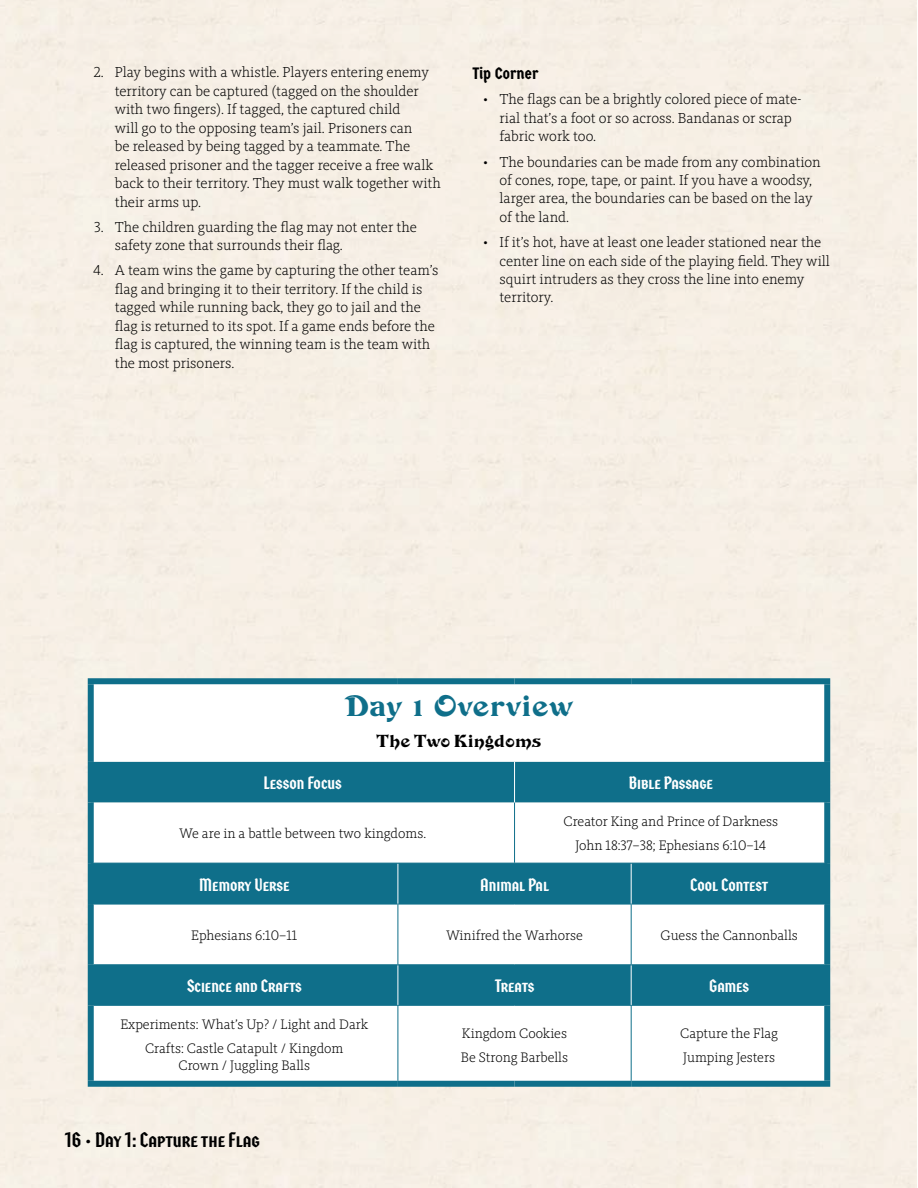
<style>
.page{position:relative;width:918px;height:1188px;background:#fff}
.page>*{position:absolute;margin:0;border:0;box-sizing:border-box;transform-origin:0 0}
.t1{font:31.5px "Devinne D";letter-spacing:.005em;color:#0f6f8a}
.t2{font:21px "Cinder";color:#000}
.t3{font:18.75px "Devinne D";color:#000}
.t4{font:18px "Cinder";color:#fff}
.t5{font:16.5px "Germania One";color:#000}
.t6{font:300 15px/18.5px "Kievit Slab OT";color:#000}
.t7{font:300 14.25px/23.9px "Kievit Slab OT";color:#000;text-align:center}
</style>
<div class="page">
<svg style="left:94px;top:684px;width:730px;height:397px"></svg>
<div style="left:94px;top:762px;width:730px;height:40px;background:#0f6f8a"></div>
<svg style="left:94px;top:864px;width:730px;height:141px;fill:#0f6f8a"></svg>
<div style="left:824px;top:684px;width:6px;height:78px;background:#0f6f8a"></div>
<div style="left:824px;top:802px;width:6px;height:61px;background:#0f6f8a"></div>
<div style="left:824px;top:762px;width:6px;height:40px;background:#0f6f8a"></div>
<div style="left:88px;top:802px;width:6px;height:61px;background:#0f6f8a"></div>
<div style="left:88px;top:904px;width:6px;height:61px;background:#0f6f8a"></div>
<div style="left:824px;top:904px;width:6px;height:61px;background:#0f6f8a"></div>
<div style="left:88px;top:1005px;width:6px;height:76px;background:#0f6f8a"></div>
<div style="left:824px;top:1005px;width:6px;height:76px;background:#0f6f8a"></div>
<div style="left:88px;top:1081px;width:310px;height:6px;background:#0f6f8a"></div>
<div style="left:398px;top:1081px;width:117px;height:6px;background:#0f6f8a"></div>
<div style="left:515px;top:1081px;width:116px;height:6px;background:#0f6f8a"></div>
<div style="left:631px;top:1081px;width:199px;height:6px;background:#0f6f8a"></div>
<hr style="left:514px;top:802px;width:1px;height:61px;background:#0f6f8a">
<hr style="left:94px;top:904px;width:304px;height:1px;background:#0f6f8a">
<hr style="left:398px;top:904px;width:117px;height:1px;background:#0f6f8a">
<hr style="left:398px;top:904px;width:1px;height:60px;background:#0f6f8a">
<hr style="left:515px;top:904px;width:116px;height:1px;background:#0f6f8a">
<hr style="left:631px;top:904px;width:193px;height:1px;background:#0f6f8a">
<hr style="left:631px;top:904px;width:1px;height:60px;background:#0f6f8a">
<hr style="left:94px;top:1005px;width:304px;height:1px;background:#0f6f8a">
<hr style="left:398px;top:1005px;width:117px;height:1px;background:#0f6f8a">
<hr style="left:398px;top:1006px;width:1px;height:75px;background:#0f6f8a">
<hr style="left:515px;top:1005px;width:116px;height:1px;background:#0f6f8a">
<hr style="left:631px;top:1005px;width:193px;height:1px;background:#0f6f8a">
<hr style="left:631px;top:1006px;width:1px;height:75px;background:#0f6f8a">
<hr style="left:514px;top:762px;width:1px;height:40px;background:#fff">
<hr style="left:398px;top:864px;width:1px;height:40px;background:#fff">
<hr style="left:631px;top:864px;width:1px;height:40px;background:#fff">
<hr style="left:398px;top:965px;width:1px;height:40px;background:#fff">
<hr style="left:631px;top:965px;width:1px;height:40px;background:#fff">
<div style="left:88px;top:684px;width:6px;height:78px;background:#0f6f8a"></div>
<div style="left:88px;top:678px;width:310px;height:6px;background:#0f6f8a"></div>
<div style="left:398px;top:678px;width:117px;height:6px;background:#0f6f8a"></div>
<div style="left:515px;top:678px;width:116px;height:6px;background:#0f6f8a"></div>
<div style="left:631px;top:678px;width:199px;height:6px;background:#0f6f8a"></div>
<div style="left:88px;top:863px;width:6px;height:41px;background:#0f6f8a"></div>
<hr style="left:94px;top:863px;width:304px;height:1px;background:#0f6f8a">
<hr style="left:398px;top:863px;width:117px;height:1px;background:#0f6f8a">
<hr style="left:515px;top:863px;width:116px;height:1px;background:#0f6f8a">
<hr style="left:631px;top:863px;width:193px;height:1px;background:#0f6f8a">
<div style="left:824px;top:863px;width:6px;height:41px;background:#0f6f8a"></div>
<div style="left:88px;top:965px;width:6px;height:40px;background:#0f6f8a"></div>
<hr style="left:94px;top:964px;width:304px;height:1px;background:#0f6f8a">
<hr style="left:398px;top:964px;width:117px;height:1px;background:#0f6f8a">
<hr style="left:515px;top:964px;width:116px;height:1px;background:#0f6f8a">
<hr style="left:631px;top:964px;width:193px;height:1px;background:#0f6f8a">
<div style="left:824px;top:965px;width:6px;height:40px;background:#0f6f8a"></div>
<div style="left:88px;top:762px;width:6px;height:40px;background:#0f6f8a"></div>
<p class="t6" style="left:115px;top:63px;width:328px;text-indent:-21px">2. Play begins with a whistle. Players entering enemy territory can be captured (tagged on the shoulder with two fingers). If tagged, the captured child<br>will go to the opposing team’s jail. Prisoners can<br>be released by being tagged by a teammate. The released prisoner and the tagger receive a free walk back to their territory. They must walk together with their arms up.</p>
<p class="t6" style="left:115px;top:218px;width:304px;text-indent:-21px">3. The children guarding the flag may not enter the safety zone that surrounds their flag.</p>
<p class="t6" style="left:115px;top:261px;width:325px;text-indent:-21px">4. A team wins the game by capturing the other team’s flag and bringing it to their territory. If the child is tagged while running back, they go to jail and the flag is returned to its spot. If a game ends before the flag is captured, the winning team is the team with the most prisoners.</p>
<p class="t5" style="left:472px;top:64px;width:67px">Tip Corner</p>
<p class="t6" style="left:500px;top:90px;width:304px;text-indent:-16px">• The flags can be a brightly colored piece of mate&shy;rial that’s a foot or so across. Bandanas or scrap fabric work too.</p>
<p class="t6" style="left:500px;top:153px;width:323px;text-indent:-16px">• The boundaries can be made from any combination of cones, rope, tape, or paint. If you have a woodsy, larger area, the boundaries can be based on the lay of the land.</p>
<p class="t6" style="left:500px;top:233px;width:332px;text-indent:-16px">• If it’s hot, have at least one leader stationed near the center line on each side of the playing field. They will squirt intruders as they cross the line into enemy territory.</p>
<h1 class="t1" style="left:345px;top:688px;width:229px">Day 1 Overview</h1>
<p class="t3" style="left:377px;top:730px;width:166px">The Two Kingdoms</p>
<p class="t4" style="left:264px;top:773px;width:80px">Lesson Focus</p>
<p class="t4" style="left:629px;top:773px;width:86px">Bible Passage</p>
<p class="t7" style="left:179px;top:822px;width:249px">We are in a battle between two kingdoms.</p>
<p class="t7" style="left:564px;top:810px;width:216px">Creator King and Prince of Darkness<br>John 18:37–38; Ephesians 6:10–14</p>
<p class="t4" style="left:199px;top:874px;width:92px">Memory Verse</p>
<p class="t4" style="left:480px;top:874px;width:70px">Animal Pal</p>
<p class="t4" style="left:690px;top:874px;width:80px">Cool Contest</p>
<p class="t7" style="left:191px;top:923px;width:108px">Ephesians 6:10–11</p>
<p class="t7" style="left:446px;top:923px;width:139px">Winifred the Warhorse</p>
<p class="t7" style="left:660px;top:923px;width:139px">Guess the Cannonballs</p>
<p class="t4" style="left:187px;top:976px;width:116px">Science and Crafts</p>
<p class="t4" style="left:495px;top:976px;width:41px">Treats</p>
<p class="t4" style="left:709px;top:976px;width:41px">Games</p>
<p class="t7" style="left:120px;top:1013px;width:249px">Experiments: What’s Up? / Light and Dark<br>Crafts: Castle Catapult / Kingdom</p>
<p class="t7" style="left:179px;top:1054px;width:133px">Crown / Juggling Balls</p>
<p class="t7" style="left:461px;top:1022px;width:109px;text-align:left">Kingdom Cookies<br>Be Strong Barbells</p>
<p class="t7" style="left:680px;top:1022px;width:99px;text-align:left">Capture the Flag<br>Jumping Jesters</p>
<h2 class="t2" style="left:64px;top:1127px;width:197px">16 • Day 1: Capture the Flag</h2>
</div>
